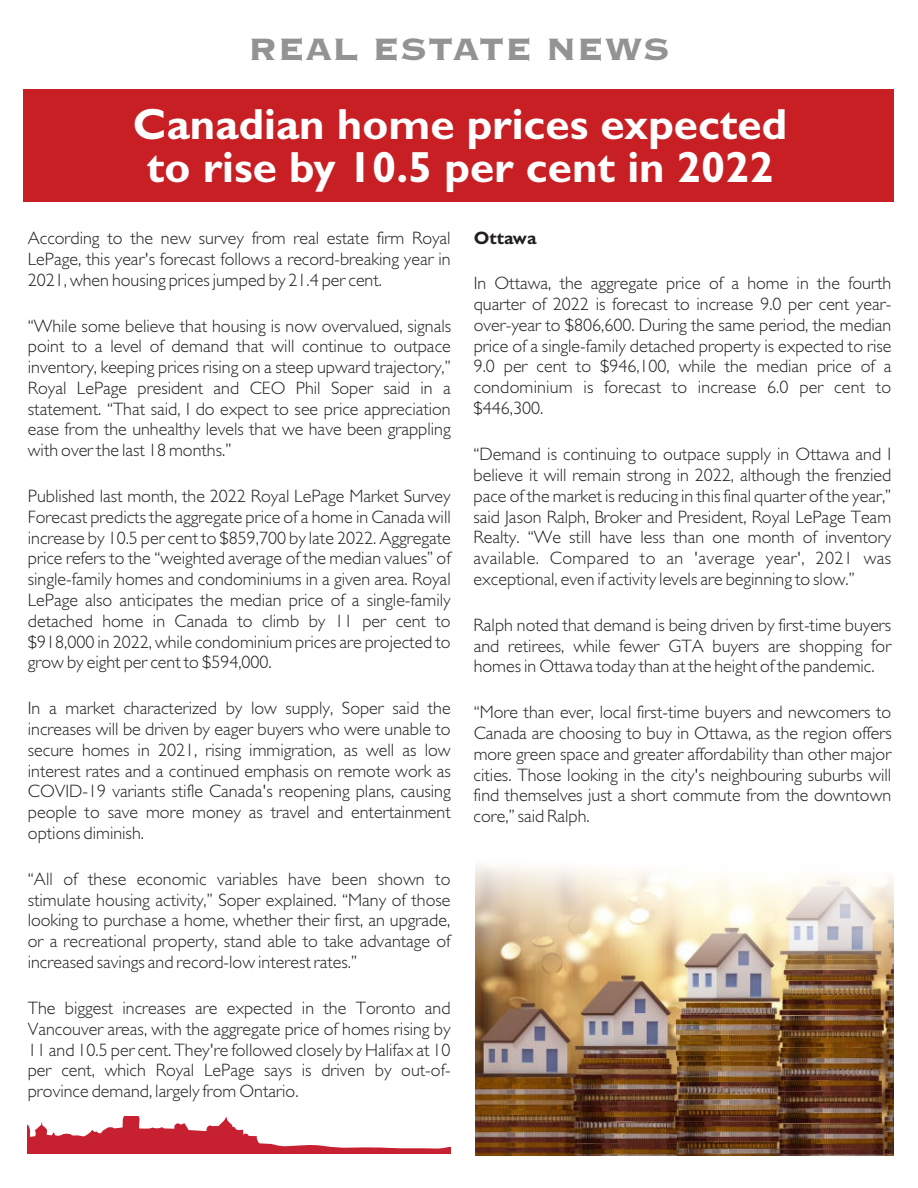
<style>
.page{position:relative;width:918px;height:1188px;background:#fff}
.page>*{position:absolute;margin:0;border:0;box-sizing:border-box;transform-origin:0 0}
.t1{font:700 43.8px/42.9px "Gill Sans";color:#fff;text-align:center}
.t2{font:800 40.65px "Copperplate Gothic BT";color:#939393}
.t3{font:300 18px/20.7px "Gill Sans";color:#231f20;text-align:justify}
.t4{font:700 18px "Gill Sans";color:#231f20}
</style>
<div class="page">
<div style="left:23px;top:89px;width:870px;height:113px;background:#c81f25"></div>
<img style="left:475px;top:865px;width:419px;height:291px">
<svg style="left:28px;top:1116px;width:423px;height:38px"></svg>
<p class="t2" style="left:248px;top:27px;width:423px">REAL ESTATE NEWS</p>
<p class="t1" style="left:133px;top:102px;width:656px">Canadian home prices expected to rise by 10.5 per cent in 2022</p>
<p class="t3" style="left:28px;top:228px;width:424px">According to the new survey from real estate firm Royal LePage, this year's forecast follows a record-breaking year in 2021, when housing prices jumped by 21.4 per cent.</p>
<p class="t3" style="left:28px;top:315px;width:425px">“While some believe that housing is now overvalued, signals point to a level of demand that will continue to outpace inventory, keeping prices rising on a steep upward trajectory,” Royal LePage president and CEO Phil Soper said in a statement. “That said, I do expect to see price appreciation ease from the unhealthy levels that we have been grappling with over the last 18 months.”</p>
<p class="t3" style="left:28px;top:486px;width:424px">Published last month, the 2022 Royal LePage Market Survey Forecast predicts the aggregate price of a home in Canada will increase by 10.5 per cent to $859,700 by late 2022. Aggregate price refers to the “weighted average of the median values” of single-family homes and condominiums in a given area. Royal LePage also anticipates the median price of a single-family detached home in Canada to climb by 11 per cent to $918,000 in 2022, while condominium prices are projected to grow by eight per cent to $594,000.</p>
<p class="t3" style="left:28px;top:698px;width:424px">In a market characterized by low supply, Soper said the increases will be driven by eager buyers who were unable to secure homes in 2021, rising immigration, as well as low interest rates and a continued emphasis on remote work as COVID-19 variants stifle Canada's reopening plans, causing people to save more money as travel and entertainment options diminish.</p>
<p class="t3" style="left:28px;top:869px;width:424px">“All of these economic variables have been shown to stimulate housing activity,” Soper explained. “Many of those looking to purchase a home, whether their first, an upgrade, or a recreational property, stand able to take advantage of increased savings and record-low interest rates.”</p>
<p class="t3" style="left:28px;top:998px;width:424px">The biggest increases are expected in the Toronto and Vancouver areas, with the aggregate price of homes rising by 11 and 10.5 per cent. They're followed closely by Halifax at 10 per cent, which Royal LePage says is driven by out-of&shy;province demand, largely from Ontario.</p>
<p class="t4" style="left:474px;top:227px;width:64px">Ottawa</p>
<p class="t3" style="left:474px;top:273px;width:419px">In Ottawa, the aggregate price of a home in the fourth quarter of 2022 is forecast to increase 9.0 per cent year&shy;over-year to $806,600. During the same period, the median price of a single-family detached property is expected to rise 9.0 per cent to $946,100, while the median price of a condominium is forecast to increase 6.0 per cent to $446,300.</p>
<p class="t3" style="left:474px;top:444px;width:419px">“Demand is continuing to outpace supply in Ottawa and I believe it will remain strong in 2022, although the frenzied pace of the market is reducing in this final quarter of the year,” said Jason Ralph, Broker and President, Royal LePage Team Realty. “We still have less than one month of inventory available. Compared to an 'average year', 2021 was exceptional, even if activity levels are beginning to slow.”</p>
<p class="t3" style="left:474px;top:615px;width:419px">Ralph noted that demand is being driven by first-time buyers and retirees, while fewer GTA buyers are shopping for homes in Ottawa today than at the height of the pandemic.</p>
<p class="t3" style="left:474px;top:702px;width:420px">“More than ever, local first-time buyers and newcomers to Canada are choosing to buy in Ottawa, as the region offers more green space and greater affordability than other major cities. Those looking in the city's neighbouring suburbs will find themselves just a short commute from the downtown core,” said Ralph.</p>
</div>
